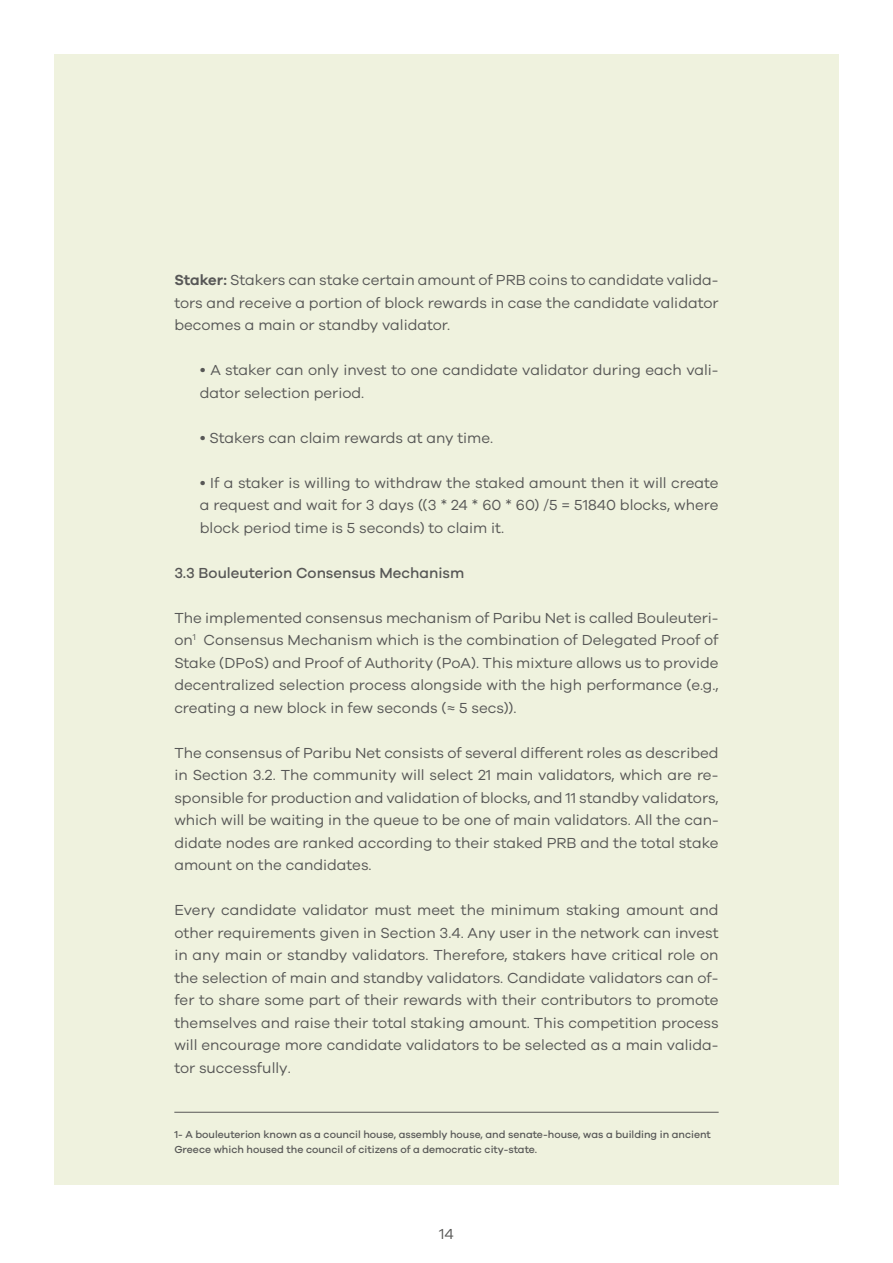
<style>
.page{position:relative;width:893px;height:1263px;background:#fff}
.page>*{position:absolute;margin:0;border:0;box-sizing:border-box;transform-origin:0 0}
.t1{font:15px/22.5px "Galano Grotesque";color:#575756;text-align:justify}
.t2{font:500 15px "Galano Grotesque";color:#575756}
.t3{font:500 10.5px/15px "Galano Grotesque";color:#575756}
.s1{font-weight:600}
</style>
<div class="page">
<div style="left:54px;top:54px;width:785px;height:1130px;background:#eff2de"></div>
<hr style="left:174px;top:1112px;width:545px;height:1px;background:#575756">
<p class="t1" style="left:174px;top:268px;width:546px"><span class="s1">Staker:</span> Stakers can stake certain amount of PRB coins to candidate valida&shy;tors and receive a portion of block rewards in case the candidate validator becomes a main or standby validator.</p>
<p class="t1" style="left:200px;top:358px;width:520px">• A staker can only invest to one candidate validator during each vali&shy;dator selection period.</p>
<p class="t1" style="left:200px;top:426px;width:295px">• Stakers can claim rewards at any time.</p>
<p class="t1" style="left:200px;top:471px;width:520px">• If a staker is willing to withdraw the staked amount then it will create a request and wait for 3 days ((3 * 24 * 60 * 60) /5 = 51840 blocks, where block period time is 5 seconds) to claim it.</p>
<p class="t2" style="left:174px;top:563px;width:291px">3.3 Bouleuterion Consensus Mechanism</p>
<p class="t1" style="left:174px;top:606px;width:546px">The implemented consensus mechanism of Paribu Net is called Bouleuteri&shy;on<sup>1</sup> Consensus Mechanism which is the combination of Delegated Proof of Stake (DPoS) and Proof of Authority (PoA). This mixture allows us to provide decentralized selection process alongside with the high performance (e.g., creating a new block in few seconds (≈ 5 secs)).</p>
<p class="t1" style="left:174px;top:741px;width:546px">The consensus of Paribu Net consists of several different roles as described in Section 3.2. The community will select 21 main validators, which are re&shy;sponsible for production and validation of blocks, and 11 standby validators, which will be waiting in the queue to be one of main validators. All the can&shy;didate nodes are ranked according to their staked PRB and the total stake amount on the candidates.</p>
<p class="t1" style="left:174px;top:898px;width:546px">Every candidate validator must meet the minimum staking amount and other requirements given in Section 3.4. Any user in the network can invest in any main or standby validators. Therefore, stakers have critical role on the selection of main and standby validators. Candidate validators can of&shy;fer to share some part of their rewards with their contributors to promote themselves and raise their total staking amount. This competition process will encourage more candidate validators to be selected as a main valida&shy;tor successfully.</p>
<p class="t3" style="left:174px;top:1127px;width:538px">1- A bouleuterion known as a council house, assembly house, and senate-house, was a building in ancient<br>Greece which housed the council of citizens of a democratic city-state.</p>
<p class="t1" style="left:439px;top:1222px;width:16px">14</p>
</div>
